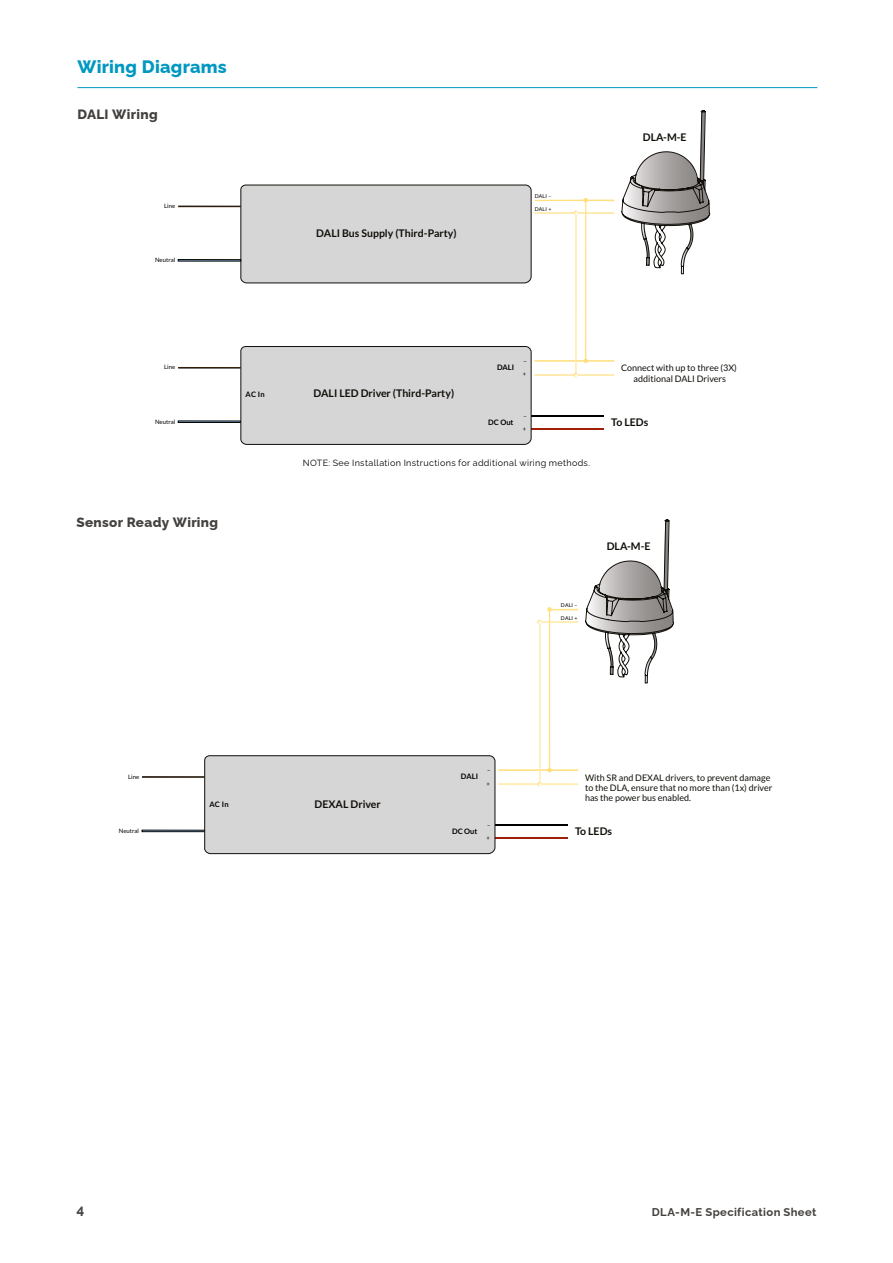
<style>
.page{position:relative;width:893px;height:1263px;background:#fff}
.page>*{position:absolute;margin:0;border:0;box-sizing:border-box;transform-origin:0 0}
.t1{font:800 18px "Raleway";letter-spacing:.015em;color:#0098c1}
.t2{font:800 13.5px "Raleway";letter-spacing:.025em;color:#44403e}
.t3{font:700 13.5px "Raleway";color:#44403e}
.t4{font:700 11.25px "Raleway";letter-spacing:.035em;color:#44403e}
.t5{font:700 10.5px "Lato";color:#100e09}
.t6{font:9px/9.8px "Lato";color:#100e09}
.t7{font:9px "Raleway";letter-spacing:.04em;color:#000}
.t8{font:700 7.5px "Lato";color:#000}
.t9{font:6px "Lato";color:#000}
.t10{font:5.25px "Lato";letter-spacing:.03em;color:#000}
</style>
<div class="page">
<hr style="left:77px;top:87px;width:740px;height:1px;background:#0098c1">
<hr style="left:142px;top:776px;width:63px;height:2px;background:#000">
<hr style="left:142px;top:777px;width:63px;height:1px;background:#754511">
<hr style="left:142px;top:831px;width:63px;height:1px;background:#003e79">
<hr style="left:494px;top:824px;width:74px;height:1px;background:#000">
<hr style="left:494px;top:838px;width:74px;height:1px;background:#9f2007">
<div style="left:204px;top:755px;width:291px;height:99px;background:#d7d6d6;border-radius:6px"></div>
<div style="left:204px;top:755px;width:291px;height:99px;border:1px solid #100f0a;border-radius:6px"></div>
<svg style="left:498px;top:607px;width:80px;height:180px"></svg>
<svg style="left:585px;top:519px;width:89px;height:164px"></svg>
<hr style="left:178px;top:367px;width:63px;height:1px;background:#754511">
<div style="left:178px;top:421px;width:63px;height:2px;border:1px solid #000"></div>
<hr style="left:178px;top:421px;width:63px;height:1px;background:#003e79">
<div style="left:240px;top:185px;width:291px;height:98px;background:#d7d6d6;border-radius:6px"></div>
<div style="left:240px;top:184px;width:291px;height:99px;border:1px solid #100f0a;border-radius:6px"></div>
<hr style="left:530px;top:415px;width:74px;height:1px;background:#000">
<hr style="left:530px;top:429px;width:74px;height:1px;background:#9f2007">
<div style="left:240px;top:346px;width:291px;height:98px;background:#d7d6d6;border-radius:6px"></div>
<div style="left:240px;top:346px;width:291px;height:99px;border:1px solid #100f0a;border-radius:6px"></div>
<svg style="left:534px;top:198px;width:80px;height:179px"></svg>
<hr style="left:178px;top:206px;width:63px;height:1px;background:#754511">
<div style="left:178px;top:259px;width:63px;height:2px;border:1px solid #000"></div>
<hr style="left:178px;top:260px;width:63px;height:1px;background:#003e79">
<svg style="left:621px;top:110px;width:89px;height:164px"></svg>
<h1 class="t1" style="left:77px;top:52px;width:151px">Wiring Diagrams</h1>
<h2 class="t2" style="left:77px;top:104px;width:82px">DALI Wiring</h2>
<p class="t9" style="left:164px;top:202px;width:13px">Line</p>
<p class="t9" style="left:155px;top:256px;width:22px">Neutral</p>
<p class="t5" style="left:316px;top:227px;width:142px">DALI Bus Supply (Third-Party)</p>
<p class="t10" style="left:535px;top:193px;width:18px">DALI –</p>
<p class="t10" style="left:535px;top:206px;width:18px">DALI +</p>
<p class="t5" style="left:643px;top:131px;width:45px">DLA-M-E</p>
<p class="t9" style="left:164px;top:364px;width:13px">Line</p>
<p class="t8" style="left:497px;top:363px;width:19px">DALI</p>
<p class="t9" style="left:155px;top:418px;width:22px">Neutral</p>
<p class="t8" style="left:246px;top:390px;width:21px">AC In</p>
<p class="t5" style="left:313px;top:388px;width:142px">DALI LED Driver (Third-Party)</p>
<p class="t8" style="left:488px;top:418px;width:27px">DC Out</p>
<p class="t9" style="left:523px;top:357px;width:5px">–</p>
<p class="t9" style="left:523px;top:371px;width:5px">+</p>
<p class="t9" style="left:523px;top:426px;width:5px">+</p>
<p class="t7" style="left:303px;top:455px;width:289px">NOTE: See Installation Instructions for additional wiring methods.</p>
<p class="t6" style="left:621px;top:363px;width:117px;line-height:10.5px;text-align:center">Connect with up to three (3X) additional DALI Drivers</p>
<p class="t5" style="left:611px;top:416px;width:39px">To LEDs</p>
<h2 class="t2" style="left:76px;top:512px;width:143px">Sensor Ready Wiring</h2>
<p class="t5" style="left:607px;top:540px;width:45px">DLA-M-E</p>
<p class="t10" style="left:561px;top:603px;width:18px">DALI –</p>
<p class="t10" style="left:561px;top:615px;width:18px">DALI +</p>
<p class="t9" style="left:487px;top:766px;width:5px">–</p>
<p class="t9" style="left:128px;top:773px;width:13px">Line</p>
<p class="t8" style="left:461px;top:772px;width:19px">DALI</p>
<p class="t8" style="left:209px;top:799px;width:21px">AC In</p>
<p class="t5" style="left:315px;top:798px;width:68px">DEXAL Driver</p>
<p class="t9" style="left:487px;top:780px;width:5px">+</p>
<p class="t9" style="left:487px;top:821px;width:5px">–</p>
<p class="t6" style="left:585px;top:773px;width:189px">With SR and DEXAL drivers, to prevent damage to the DLA, ensure that no more than (1x) driver has the power bus enabled.</p>
<p class="t9" style="left:119px;top:827px;width:22px">Neutral</p>
<p class="t5" style="left:575px;top:825px;width:39px">To LEDs</p>
<p class="t8" style="left:452px;top:827px;width:27px">DC Out</p>
<p class="t9" style="left:487px;top:835px;width:5px">+</p>
<h2 class="t3" style="left:77px;top:1201px;width:9px">4</h2>
<p class="t4" style="left:652px;top:1203px;width:166px">DLA-M-E Specification Sheet</p>
</div>
